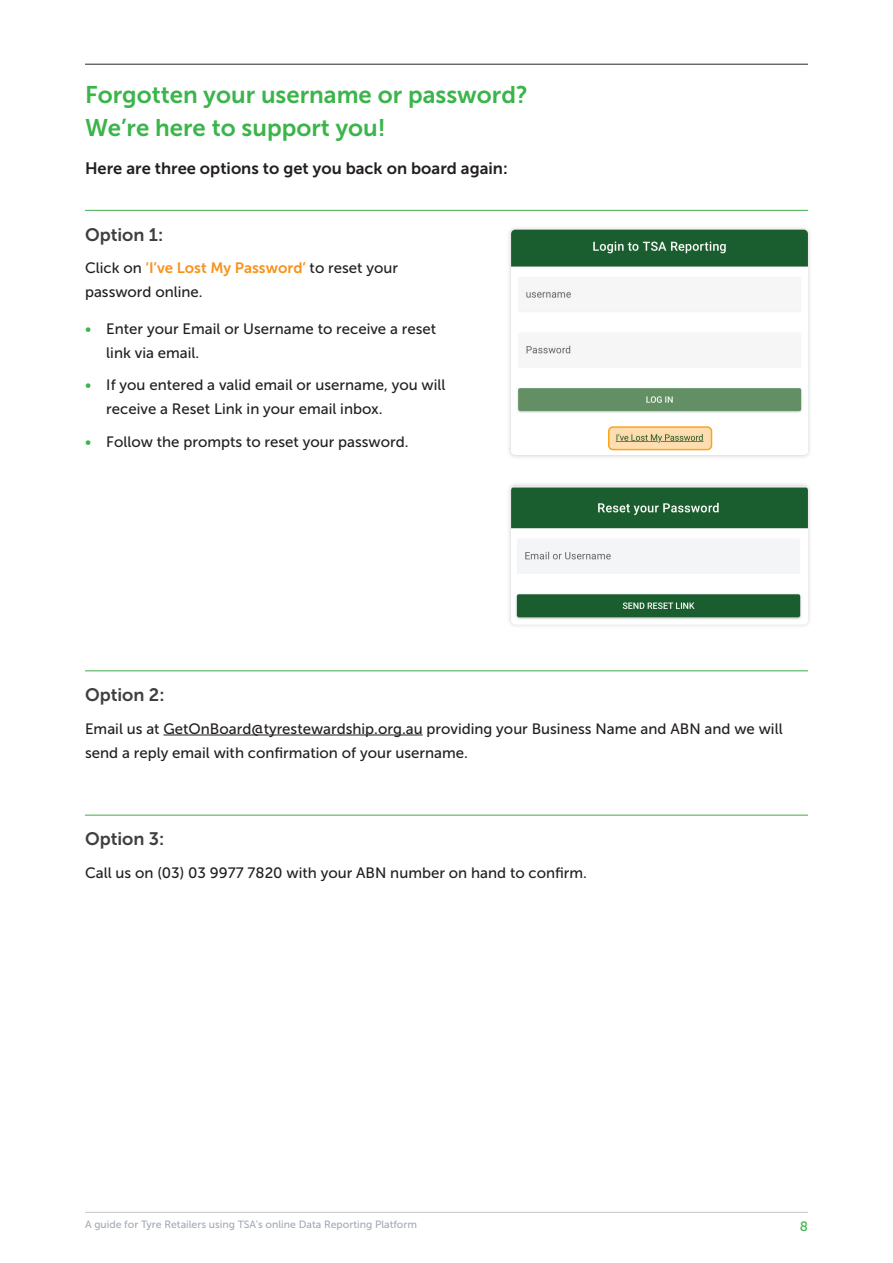
<style>
.page{position:relative;width:893px;height:1263px;background:#fff}
.page>*{position:absolute;margin:0;border:0;box-sizing:border-box;transform-origin:0 0}
.t1{font:24px/33px "Museo Sans 700";color:#3ab54a}
.t2{font:18px "Museo Sans 700";color:#3f3f41}
.t3{font:16.5px "Museo Sans 700";color:#231f20}
.t4{font:15px/24px "Museo Sans 500";color:#231f20}
.t5{font:15px "Museo Sans 700";color:#f7931d}
.t6{font:13.5px "Museo Sans 500";color:#3ab54a}
.t7{font:10.5px "Museo Sans 500";color:#a3aab5}
.s1{font-family:"Museo Sans 500";color:#231f20}
.s2{color:#3ab54a}
</style>
<div class="page">
<hr style="left:85px;top:1212px;width:723px;height:1px;background:#c7c4c4">
<hr style="left:85px;top:64px;width:723px;height:1px;background:#3f3f41">
<hr style="left:85px;top:210px;width:723px;height:1px;background:#40ae49">
<div style="left:506px;top:481px;width:307px;height:148px;background:#231f20;opacity:.2"></div>
<img style="left:511px;top:486px;width:297px;height:138px">
<div style="left:506px;top:225px;width:307px;height:235px;background:#231f20;opacity:.2"></div>
<img style="left:511px;top:230px;width:297px;height:224px">
<svg style="left:609px;top:427px;width:102px;height:23px;background:#e1cb9e"></svg>
<div style="left:608px;top:426px;width:104px;height:24px;border:2px solid #f9a51b;border-radius:4px"></div>
<hr style="left:85px;top:670px;width:723px;height:1px;background:#40ae49">
<hr style="left:163px;top:735px;width:260px;height:1px;background:#231f20">
<hr style="left:85px;top:815px;width:723px;height:1px;background:#40ae49">
<h1 class="t1" style="left:85px;top:78px;width:444px">Forgotten your username or password?<br>We’re here to support you!</h1>
<p class="t3" style="left:85px;top:159px;width:424px">Here are three options to get you back on board again:</p>
<p class="t2" style="left:85px;top:224px;width:80px">Option 1:</p>
<p class="t5" style="left:85px;top:259px;width:314px"><span class="s1">Click on</span> ‘I’ve Lost My Password’ <span class="s1">to reset your</span></p>
<p class="t4" style="left:85px;top:280px;width:119px">password online.</p>
<p class="t4" style="left:106px;top:317px;width:331px;text-indent:-21px"><span class="s2">•</span> Enter your Email or Username to receive a reset link via email.</p>
<p class="t4" style="left:106px;top:373px;width:341px;text-indent:-21px"><span class="s2">•</span> If you entered a valid email or username, you will receive a Reset Link in your email inbox.</p>
<p class="t4" style="left:85px;top:430px;width:325px"><span class="s2">•</span> Follow the prompts to reset your password.</p>
<p class="t2" style="left:85px;top:685px;width:81px">Option 2:</p>
<p class="t4" style="left:85px;top:716px;width:699px">Email us at GetOnBoard@tyrestewardship.org.au providing your Business Name and ABN and we will send a reply email with confirmation of your username.</p>
<p class="t2" style="left:85px;top:829px;width:81px">Option 3:</p>
<p class="t4" style="left:85px;top:861px;width:503px">Call us on (03) 03 9977 7820 with your ABN number on hand to confirm.</p>
<p class="t7" style="left:85px;top:1219px;width:333px">A guide for Tyre Retailers using TSA’s online Data Reporting Platform</p>
<p class="t6" style="left:800px;top:1218px;width:10px">8</p>
</div>
